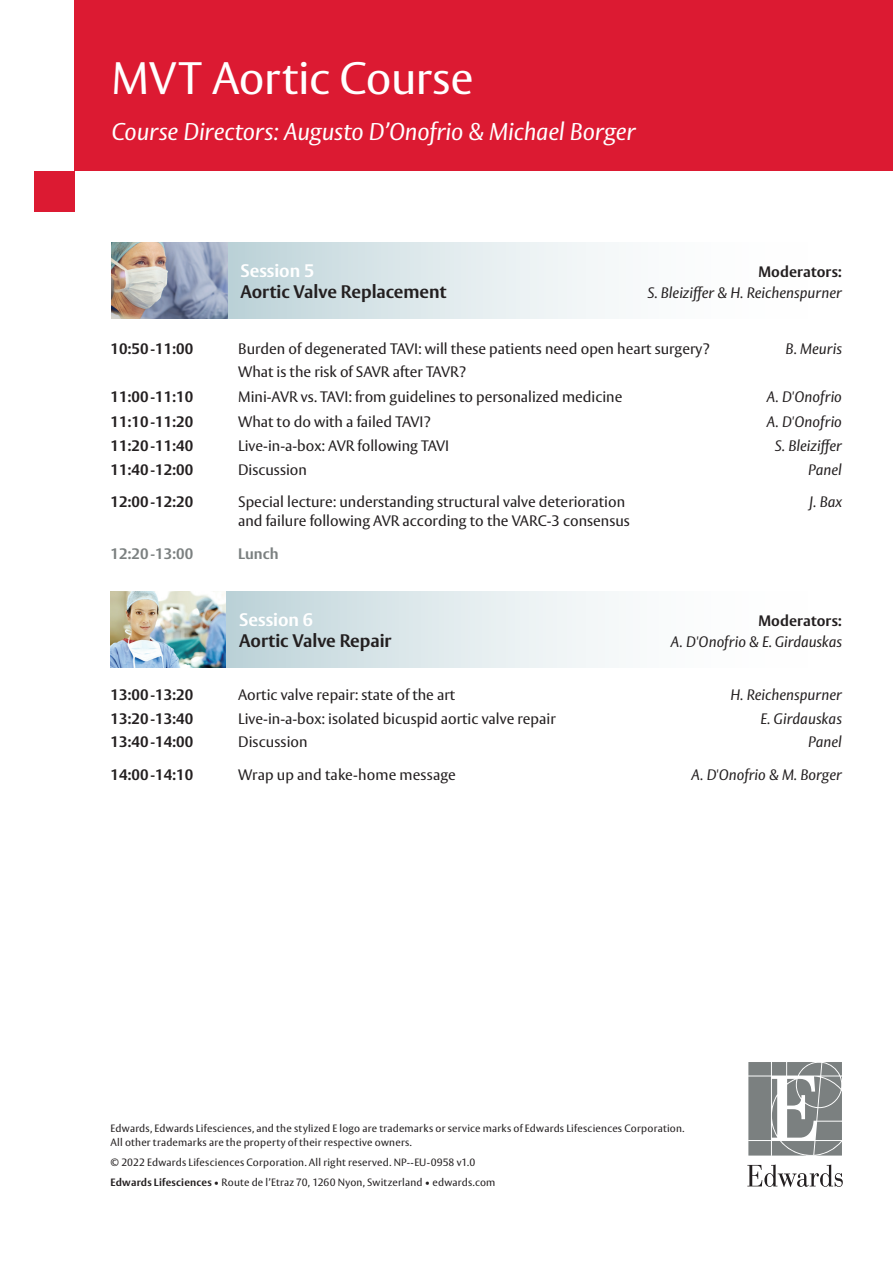
<style>
.page{position:relative;width:893px;height:1263px;background:#fff}
.page>*{position:absolute;margin:0;border:0;box-sizing:border-box;transform-origin:0 0}
.t1{font:45px "Vesta Pro";letter-spacing:-.005em;color:#fff}
.t2{font:italic 24px "Vesta Pro";letter-spacing:-.005em;color:#fff}
.t3{font:700 18px "Vesta Pro";letter-spacing:-.005em;color:#231f20}
.t4{font:700 18px "Vesta Pro";color:#fff}
.t5{font:15px "Vesta Pro";color:#231f20}
.t6{font:italic 15px "Vesta Pro";color:#231f20}
.t7{font:700 15px "Vesta Pro";color:#231f20}
.t8{font:700 15px "Vesta Pro";color:#7b8080}
.t9{font:10.5px/13.5px "Vesta Pro";letter-spacing:.02em;color:#231f20}
.s1{font-weight:700}
</style>
<div class="page">
<svg style="left:748px;top:1062px;width:94px;height:93px;background:#959999"></svg>
<svg style="left:747px;top:1164px;width:96px;height:23px"></svg>
<div style="left:34px;top:171px;width:41px;height:41px;background:#dc1a32"></div>
<div style="left:75px;top:0;width:818px;height:171px;background:#dc1a32"></div>
<div style="left:228px;top:242px;width:614px;height:77px;background:linear-gradient(to right,#c5d8dd,#fff)"></div>
<img style="left:111px;top:242px;width:116px;height:77px">
<div style="left:226px;top:591px;width:616px;height:76px;background:linear-gradient(to right,#c4d8dd,#fff)"></div>
<img style="left:111px;top:591px;width:115px;height:76px">
<h1 class="t1" style="left:112px;top:51px;width:363px">MVT Aortic Course</h1>
<h2 class="t2" style="left:112px;top:117px;width:526px">Course Directors: Augusto D’Onofrio &amp; Michael Borger</h2>
<p class="t4" style="left:240px;top:260px;width:75px">Session 5</p>
<p class="t7" style="left:758px;top:263px;width:85px">Moderators:</p>
<p class="t3" style="left:240px;top:281px;width:208px">Aortic Valve Replacement</p>
<p class="t6" style="left:648px;top:284px;width:196px">S. Bleiziffer &amp; H. Reichenspurner</p>
<p class="t7" style="left:111px;top:340px;width:84px">10:50-11:00</p>
<p class="t5" style="left:238px;top:340px;width:473px">Burden of degenerated TAVI: will these patients need open heart surgery?</p>
<p class="t6" style="left:785px;top:340px;width:58px">B. Meuris</p>
<p class="t5" style="left:238px;top:362px;width:230px">What is the risk of SAVR after TAVR?</p>
<p class="t7" style="left:111px;top:387px;width:84px">11:00-11:10</p>
<p class="t5" style="left:238px;top:388px;width:386px">Mini-AVR vs. TAVI: from guidelines to personalized medicine</p>
<p class="t6" style="left:767px;top:388px;width:77px">A. D'Onofrio</p>
<p class="t7" style="left:111px;top:413px;width:84px">11:10-11:20</p>
<p class="t5" style="left:238px;top:413px;width:194px">What to do with a failed TAVI?</p>
<p class="t6" style="left:767px;top:413px;width:77px">A. D'Onofrio</p>
<p class="t7" style="left:111px;top:436px;width:84px">11:20-11:40</p>
<p class="t5" style="left:238px;top:437px;width:213px">Live-in-a-box: AVR following TAVI</p>
<p class="t6" style="left:775px;top:437px;width:69px">S. Bleiziffer</p>
<p class="t7" style="left:111px;top:460px;width:84px">11:40-12:00</p>
<p class="t5" style="left:238px;top:460px;width:70px">Discussion</p>
<p class="t6" style="left:808px;top:460px;width:35px">Panel</p>
<p class="t7" style="left:111px;top:492px;width:84px">12:00-12:20</p>
<p class="t5" style="left:238px;top:493px;width:388px">Special lecture: understanding structural valve deterioration</p>
<p class="t6" style="left:809px;top:493px;width:34px">J. Bax</p>
<p class="t5" style="left:238px;top:512px;width:393px">and failure following AVR according to the VARC-3 consensus</p>
<p class="t8" style="left:111px;top:544px;width:84px">12:20-13:00</p>
<p class="t8" style="left:238px;top:544px;width:42px">Lunch</p>
<p class="t4" style="left:239px;top:608px;width:75px">Session 6</p>
<p class="t7" style="left:758px;top:611px;width:85px">Moderators:</p>
<p class="t3" style="left:239px;top:629px;width:154px">Aortic Valve Repair</p>
<p class="t6" style="left:671px;top:632px;width:173px">A. D'Onofrio &amp; E. Girdauskas</p>
<p class="t7" style="left:111px;top:685px;width:84px">13:00-13:20</p>
<p class="t5" style="left:238px;top:685px;width:219px">Aortic valve repair: state of the art</p>
<p class="t6" style="left:730px;top:685px;width:113px">H. Reichenspurner</p>
<p class="t7" style="left:111px;top:709px;width:84px">13:20-13:40</p>
<p class="t5" style="left:238px;top:709px;width:319px">Live-in-a-box: isolated bicuspid aortic valve repair</p>
<p class="t6" style="left:760px;top:709px;width:83px">E. Girdauskas</p>
<p class="t7" style="left:111px;top:733px;width:84px">13:40-14:00</p>
<p class="t5" style="left:238px;top:733px;width:71px">Discussion</p>
<p class="t6" style="left:808px;top:733px;width:35px">Panel</p>
<p class="t7" style="left:111px;top:765px;width:84px">14:00-14:10</p>
<p class="t5" style="left:238px;top:765px;width:219px">Wrap up and take-home message</p>
<p class="t6" style="left:691px;top:765px;width:152px">A. D'Onofrio &amp; M. Borger</p>
<p class="t9" style="left:111px;top:1122px;width:575px">Edwards, Edwards Lifesciences, and the stylized E logo are trademarks or service marks of Edwards Lifesciences Corporation.<br>All other trademarks are the property of their respective owners.</p>
<p class="t9" style="left:111px;top:1152px;width:386px;line-height:20.2px">© 2022 Edwards Lifesciences Corporation. All right reserved. NP--EU-0958 v1.0<br><span class="s1">Edwards Lifesciences</span> • Route de l’Etraz 70, 1260 Nyon, Switzerland • edwards.com</p>
</div>
